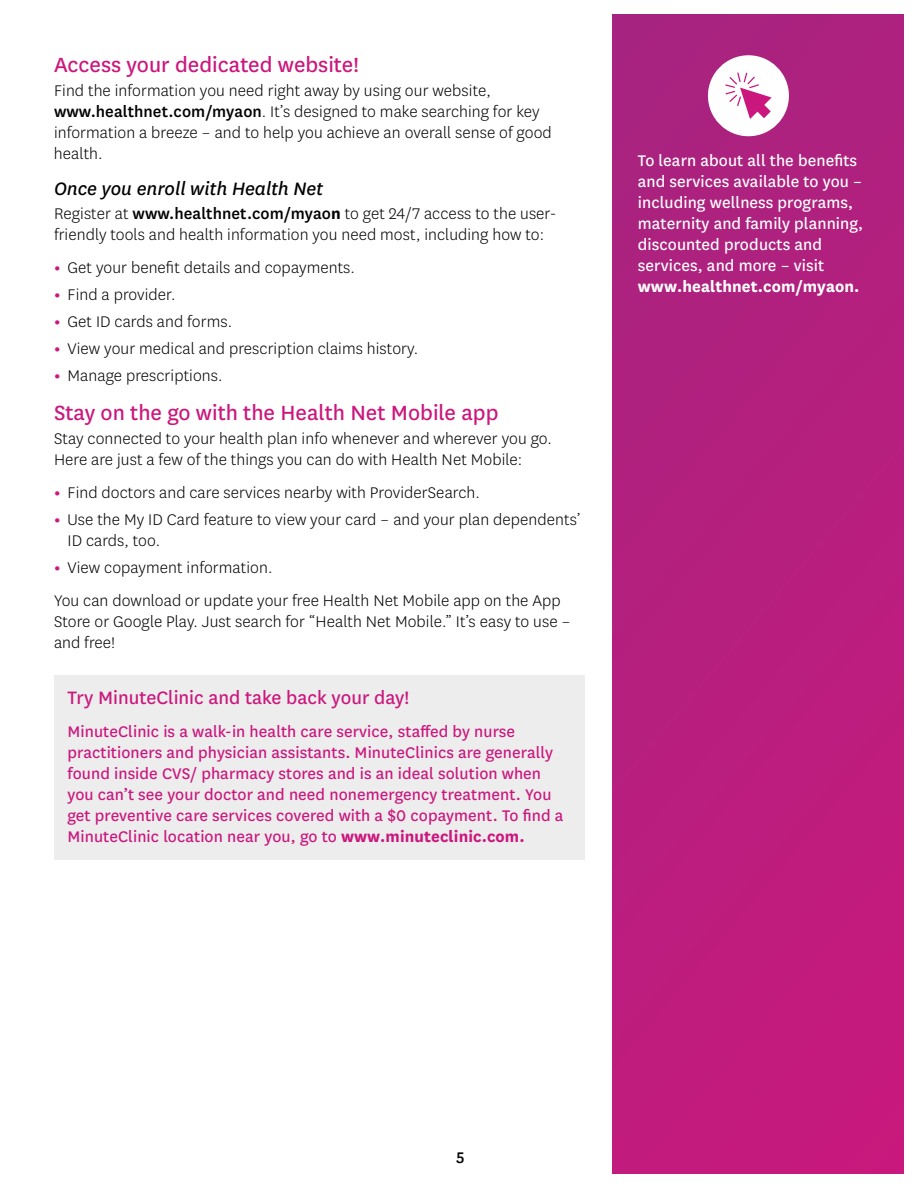
<style>
.page{position:relative;width:918px;height:1188px;background:#fff}
.page>*{position:absolute;margin:0;border:0;box-sizing:border-box;transform-origin:0 0}
.t1{font:24px "Centene Sans";color:#cb177d}
.t2{font:21px "Centene Sans";color:#cb177d}
.t3{font:italic 21px "Centene Sans";color:#000}
.t4{font:300 18px/21px "Centene Sans";letter-spacing:.005em;color:#000}
.t5{font:18px/21px "Centene Sans";letter-spacing:.005em;color:#cb177d}
.t6{font:18px/21px "Centene Sans";letter-spacing:.005em;color:#fff}
.t7{font:500 18px "Centene Sans";color:#000}
.s1{font-weight:500}
.s2{font-weight:700}
.s3{font-weight:700;color:#cb177d}
</style>
<div class="page">
<div style="left:612px;top:0;width:306px;height:1188px;background:linear-gradient(to bottom,#a9247f,#c61d7f)"></div>
<div style="left:54px;top:675px;width:531px;height:185px;background:#ededee"></div>
<div style="left:0;top:0;width:918px;height:13px;background:#fff"></div>
<div style="left:905px;top:0;width:13px;height:1188px;background:#fff"></div>
<div style="left:0;top:1175px;width:918px;height:13px;background:#fff"></div>
<div style="left:708px;top:55px;width:81px;height:81px;background:#fff;border-radius:50%"></div>
<svg style="left:725px;top:72px;width:47px;height:47px"></svg>
<h3 class="t1" style="left:54px;top:49px;width:306px">Access your dedicated website!</h3>
<p class="t4" style="left:54px;top:79px;width:499px">Find the information you need right away by using our website, <span class="s1">www.healthnet.com/myaon</span>. It’s designed to make searching for key information a breeze – and to help you achieve an overall sense of good health.</p>
<h4 class="t3" style="left:54px;top:175px;width:271px">Once you enroll with Health Net</h4>
<p class="t4" style="left:54px;top:202px;width:504px">Register at <span class="s1">www.healthnet.com/myao</span><span class="s2">n</span> to get 24/7 access to the user&shy;friendly tools and health information you need most, including how to:</p>
<p class="t4" style="left:54px;top:256px;width:302px"><span class="s3">•</span> Get your benefit details and copayments.</p>
<p class="t4" style="left:54px;top:283px;width:123px"><span class="s3">•</span> Find a provider.</p>
<p class="t4" style="left:54px;top:310px;width:180px"><span class="s3">•</span> Get ID cards and forms.</p>
<p class="t4" style="left:54px;top:337px;width:366px"><span class="s3">•</span> View your medical and prescription claims history.</p>
<p class="t4" style="left:54px;top:364px;width:170px"><span class="s3">•</span> Manage prescriptions.</p>
<h3 class="t1" style="left:54px;top:397px;width:446px">Stay on the go with the Health Net Mobile app</h3>
<p class="t4" style="left:54px;top:427px;width:499px">Stay connected to your health plan info whenever and wherever you go.<br>Here are just a few of the things you can do with Health Net Mobile:</p>
<p class="t4" style="left:54px;top:481px;width:427px"><span class="s3">•</span> Find doctors and care services nearby with ProviderSearch.</p>
<p class="t4" style="left:68px;top:508px;width:515px;text-indent:-14px"><span class="s3">•</span> Use the My ID Card feature to view your card – and your plan dependents’<br>ID cards, too.</p>
<p class="t4" style="left:54px;top:556px;width:220px"><span class="s3">•</span> View copayment information.</p>
<p class="t4" style="left:54px;top:589px;width:518px">You can download or update your free Health Net Mobile app on the App<br>Store or Google Play. Just search for “Health Net Mobile.” It’s easy to use – and free!</p>
<p class="t2" style="left:68px;top:684px;width:343px">Try MinuteClinic and take back your day!</p>
<p class="t5" style="left:68px;top:720px;width:497px">MinuteClinic is a walk-in health care service, staffed by nurse practitioners and physician assistants. MinuteClinics are generally found inside CVS/ pharmacy stores and is an ideal solution when you can’t see your doctor and need nonemergency treatment. You get preventive care services covered with a $0 copayment. To find a MinuteClinic location near you, go to <span class="s2">www.minuteclinic.com.</span></p>
<p class="t6" style="left:638px;top:149px;width:227px">To learn about all the benefits and services available to you – including wellness programs, maternity and family planning, discounted products and services, and more – visit <span class="s2">www.healthnet.com/myaon.</span></p>
<p class="t7" style="left:456px;top:1145px;width:10px">5</p>
</div>
